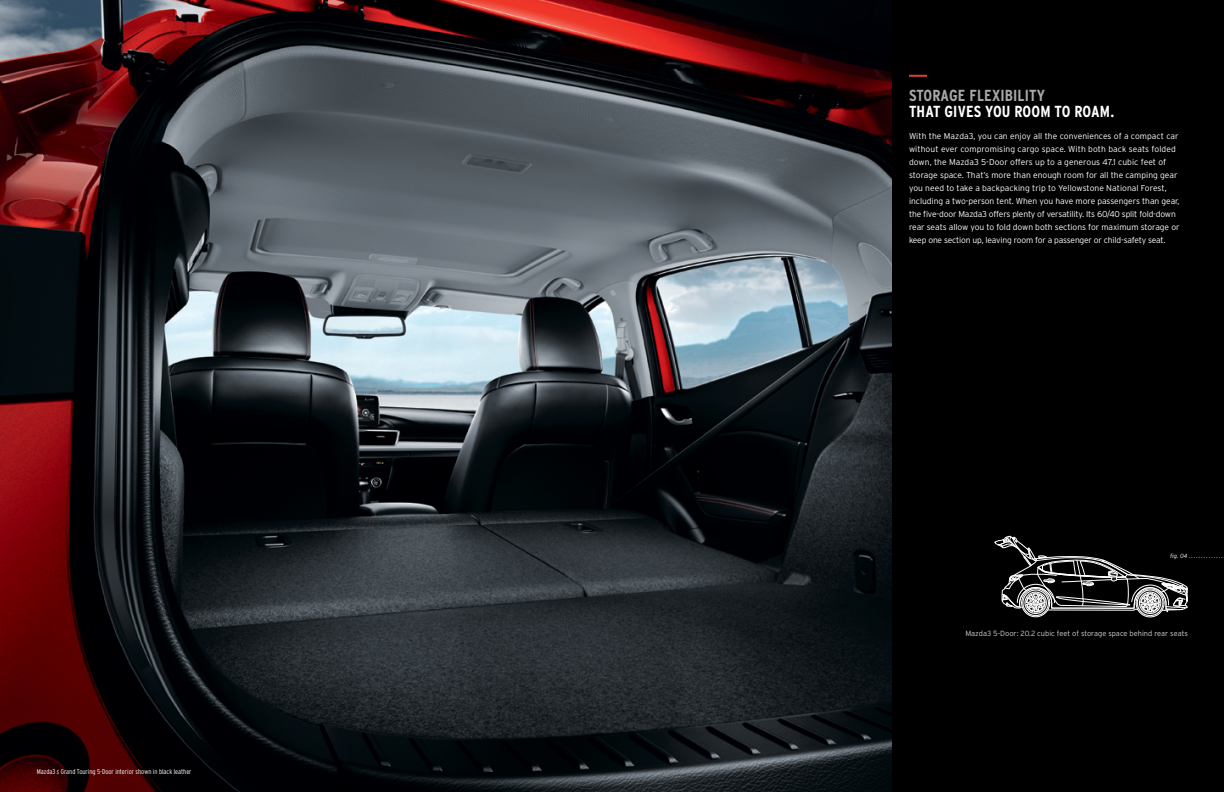
<style>
.page{position:relative;width:1224px;height:792px;background:#fff}
.page>*{position:absolute;margin:0;border:0;box-sizing:border-box;transform-origin:0 0}
.Head{font:700 condensed 16px/16px "Interstate";letter-spacing:.01em;color:#fff}
.MAIN_BODY_TEXT{font:300 8.5px/13px "Interstate";letter-spacing:-.005em;color:#fff}
.Sub_Story_Body{font:300 7.5px "Interstate";color:#d1d3d4}
.Vehicle_Identifier{font:300 condensed 7px "Interstate";color:#fff}
.t1{font:italic 300 6px "Interstate";color:#fff}
.s1{font-style:italic}
.s2{color:#a7a9ac}
</style>
<div class="page">
<div style="left:891px;top:0;width:333px;height:792px;background:#000"></div>
<svg style="left:909px;top:75px;width:18px;height:2px"></svg>
<img style="left:0;top:0;width:891px;height:792px">
<div style="left:977px;top:523px;width:228px;height:111px;background:#000"></div>
<svg style="left:994px;top:536px;width:194px;height:82px"></svg>
<p class="Vehicle_Identifier" style="left:37px;top:767px;width:156px">Mazda3 <span class="s1">s</span> Grand Touring 5-Door interior shown in black leather</p>
<p class="Vehicle_Identifier" style="left:57px;top:767px;width:59px">5-Door <span class="s1">s</span> Grand Touring</p>
<p class="Head" style="left:909px;top:87px;width:207px"><span class="s2">STORAGE FLEXIBILITY<br></span>THAT GIVES YOU ROOM TO ROAM.</p>
<p class="MAIN_BODY_TEXT" style="left:909px;top:129px;width:272px">With the Mazda3, you can enjoy all the conveniences of a compact car without ever compromising cargo space. With both back seats folded down, the Mazda3 5-Door offers up to a generous 47.1 cubic feet of storage space. That’s more than enough room for all the camping gear you need to take a backpacking trip to Yellowstone National Forest, including a two-person tent. When you have more passengers than gear, the five-door Mazda3 offers plenty of versatility. Its 60/40 split fold-down rear seats allow you to fold down both sections for maximum storage or keep one section up, leaving room for a passenger or child-safety seat.</p>
<p class="t1" style="left:1170px;top:552px;width:54px">fig. 04 . . . . . . . . . . . . . .</p>
<p class="Sub_Story_Body" style="left:965px;top:629px;width:224px">Mazda3 5-Door: 20.2 cubic feet of storage space behind rear seats</p>
</div>
